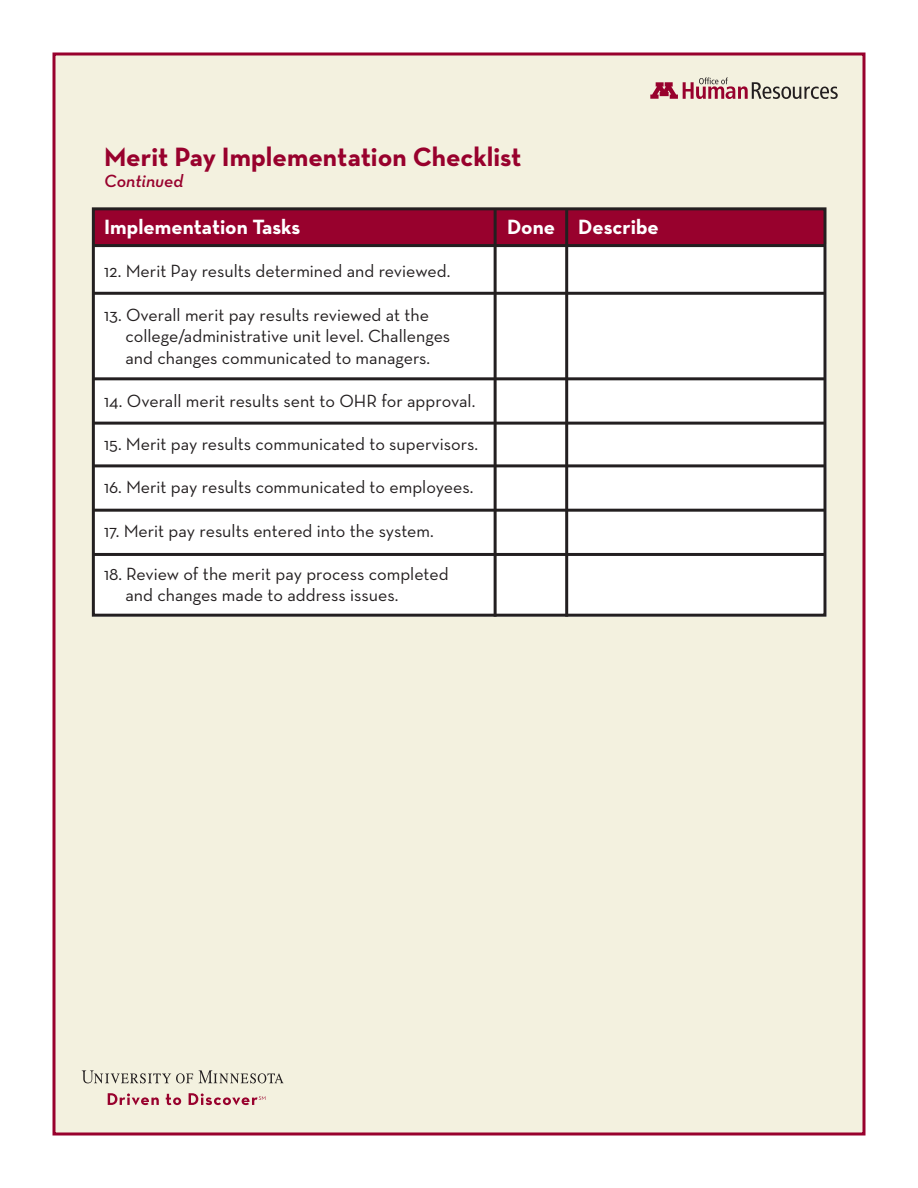
<style>
.page{position:relative;width:918px;height:1188px;background:#fff}
.page>*{position:absolute;margin:0;border:0;box-sizing:border-box;transform-origin:0 0}
.t1{font:700 27px "Neutraface Text";color:#98012d}
.t2{font:700 21px "Neutraface Text";color:#fff}
.t3{font:18px/21.6px "Neutraface Text";color:#231f20}
.t4{font:18px "Neutraface Text Demi Italic Alt";color:#98012d}
</style>
<div class="page">
<div style="left:52px;top:52px;width:814px;height:1084px;background:#f3f1df;border:3px solid #98012d"></div>
<svg style="left:650px;top:78px;width:188px;height:21px"></svg>
<svg style="left:199px;top:1070px;width:85px;height:13px"></svg>
<svg style="left:82px;top:1070px;width:111px;height:13px"></svg>
<svg style="left:108px;top:1093px;width:51px;height:12px"></svg>
<svg style="left:166px;top:1094px;width:15px;height:11px"></svg>
<svg style="left:189px;top:1093px;width:76px;height:12px"></svg>
<div style="left:93px;top:244px;width:733px;height:373px;background:#fff"></div>
<div style="left:93px;top:209px;width:732px;height:37px;background:#98012d"></div>
<hr style="left:93px;top:244px;width:732px;height:3px;background:#231f20">
<div style="left:92px;top:207px;width:734px;height:410px;border:3px solid #231f20"></div>
<hr style="left:494px;top:209px;width:3px;height:408px;background:#231f20">
<hr style="left:565px;top:209px;width:3px;height:408px;background:#231f20">
<hr style="left:93px;top:292px;width:732px;height:3px;background:#231f20">
<hr style="left:93px;top:377px;width:732px;height:3px;background:#231f20">
<hr style="left:93px;top:422px;width:732px;height:3px;background:#231f20">
<hr style="left:93px;top:464px;width:732px;height:3px;background:#231f20">
<hr style="left:93px;top:509px;width:732px;height:3px;background:#231f20">
<hr style="left:93px;top:553px;width:732px;height:3px;background:#231f20">
<p class="t1" style="left:104px;top:139px;width:419px">Merit Pay Implementation Checklist</p>
<p class="t4" style="left:104px;top:170px;width:81px">Continued</p>
<p class="t2" style="left:104px;top:214px;width:198px">Implementation Tasks</p>
<p class="t2" style="left:507px;top:214px;width:153px">Done Describe</p>
<p class="t3" style="left:104px;top:260px;width:348px">12. Merit Pay results determined and reviewed.</p>
<p class="t3" style="left:125px;top:303px;width:326px;text-indent:-21px">13. Overall merit pay results reviewed at the college/administrative unit level. Challenges and changes communicated to managers.</p>
<p class="t3" style="left:104px;top:390px;width:373px">14. Overall merit results sent to OHR for approval.</p>
<p class="t3" style="left:104px;top:433px;width:375px">15. Merit pay results communicated to supervisors.</p>
<p class="t3" style="left:104px;top:476px;width:371px">16. Merit pay results communicated to employees.</p>
<p class="t3" style="left:104px;top:519px;width:331px">17. Merit pay results entered into the system.</p>
<p class="t3" style="left:125px;top:563px;width:325px;text-indent:-21px">18. Review of the merit pay process completed and changes made to address issues.</p>
</div>
